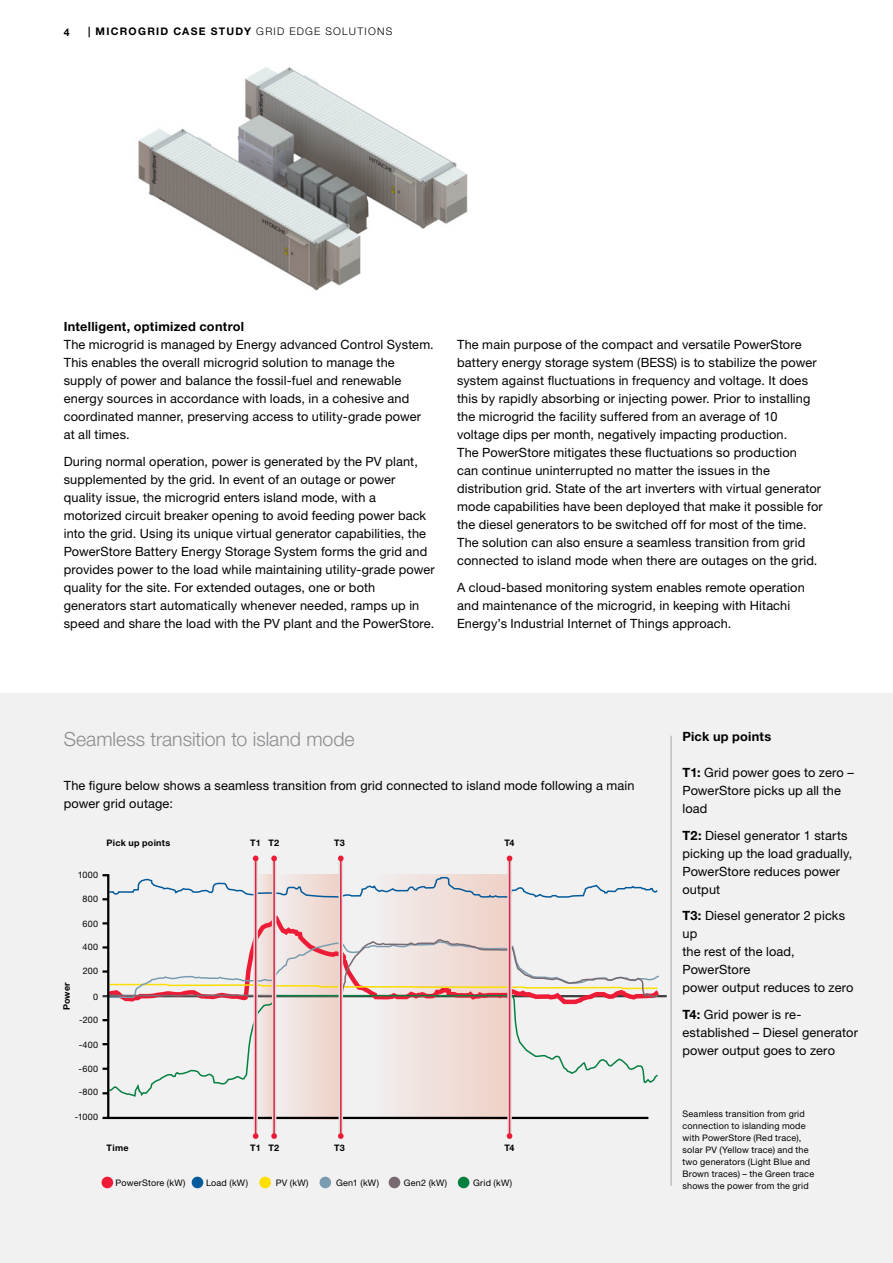
<style>
.page{position:relative;width:893px;height:1263px;background:#fff}
.page>*{position:absolute;margin:0;border:0;box-sizing:border-box;transform-origin:0 0}
.Quote_13pt_18pt{font:300 19.5px "Helvetica Neue LT Pro";color:#8a8c8e}
.Copytext_8_5pt_12pt{font:12.75px/18px "Helvetica Neue LT Pro";letter-spacing:.01em;color:#000}
.Paragraph_Title_8_5p{font:700 12.75px "Helvetica Neue LT Pro";letter-spacing:.02em;color:#000}
.t1{font:700 10.5px "Helvetica Neue LT Pro";letter-spacing:.125em;color:#000}
.Caption_6pt_8pt{font:9px/12px "Helvetica Neue LT Pro";letter-spacing:.025em;color:#000}
.Caption_6pt_8pt-2{font:700 9px "Helvetica Neue LT Pro";letter-spacing:.03em;color:#000}
.s1{font-weight:300}
.s2{font-weight:700}
</style>
<div class="page">
<img style="left:138px;top:67px;width:330px;height:224px">
<div style="left:0;top:694px;width:893px;height:569px;background:#f1f1f2"></div>
<hr style="left:108px;top:995px;width:559px;height:2px;background:#3d3d3c">
<div style="left:102px;top:1177px;width:11px;height:11px;background:#ed1b35;border-radius:50%"></div>
<div style="left:192px;top:1177px;width:11px;height:11px;background:#045b9b;border-radius:50%"></div>
<div style="left:259px;top:1177px;width:12px;height:11px;background:#fedf00;border-radius:50%"></div>
<div style="left:319px;top:1177px;width:12px;height:11px;background:#7b9cb0;border-radius:50%"></div>
<div style="left:389px;top:1177px;width:11px;height:11px;background:#796a71;border-radius:50%"></div>
<div style="left:458px;top:1177px;width:11px;height:11px;background:#068040;border-radius:50%"></div>
<svg style="left:253px;top:1120px;width:5px;height:13px"></svg>
<hr style="left:272px;top:856px;width:4px;height:283px;background:#dcddde">
<hr style="left:339px;top:856px;width:4px;height:283px;background:#dcddde">
<svg style="left:507px;top:1120px;width:5px;height:13px"></svg>
<svg style="left:253px;top:1133px;width:5px;height:6px"></svg>
<svg style="left:271px;top:1133px;width:6px;height:6px"></svg>
<svg style="left:338px;top:1133px;width:6px;height:6px"></svg>
<svg style="left:102px;top:856px;width:559px;height:264px"></svg>
<svg style="left:507px;top:1133px;width:5px;height:6px"></svg>
<hr style="left:670px;top:736px;width:2px;height:449px;background:#bcbec0">
<hr style="left:255px;top:858px;width:1px;height:278px;background:#ed1b35">
<hr style="left:273px;top:858px;width:2px;height:278px;background:#ed1b35">
<hr style="left:340px;top:858px;width:2px;height:278px;background:#ed1b35">
<hr style="left:509px;top:858px;width:1px;height:278px;background:#ed1b35">
<p class="t1" style="left:64px;top:25px;width:7px">4</p>
<p class="t1" style="left:88px;top:25px;width:306px">| MICROGRID CASE STUDY <span class="s1">GRID EDGE SOLUTIONS</span></p>
<p class="Paragraph_Title_8_5p" style="left:64px;top:319px;width:182px">Intelligent, optimized control</p>
<p class="Copytext_8_5pt_12pt" style="left:64px;top:336px;width:371px">The microgrid is managed by Energy advanced Control System.<br>This enables the overall microgrid solution to manage the supply of power and balance the fossil-fuel and renewable energy sources in accordance with loads, in a cohesive and coordinated manner, preserving access to utility-grade power at all times.</p>
<p class="Copytext_8_5pt_12pt" style="left:64px;top:452px;width:372px">During normal operation, power is generated by the PV plant, supplemented by the grid. In event of an outage or power quality issue, the microgrid enters island mode, with a motorized circuit breaker opening to avoid feeding power back into the grid. Using its unique virtual generator capabilities, the PowerStore Battery Energy Storage System forms the grid and provides power to the load while maintaining utility-grade power quality for the site. For extended outages, one or both generators start automatically whenever needed, ramps up in speed and share the load with the PV plant and the PowerStore.</p>
<p class="Copytext_8_5pt_12pt" style="left:457px;top:335px;width:367px">The main purpose of the compact and versatile PowerStore battery energy storage system (BESS) is to stabilize the power system against fluctuations in frequency and voltage. It does this by rapidly absorbing or injecting power. Prior to installing the microgrid the facility suffered from an average of 10 voltage dips per month, negatively impacting production.<br>The PowerStore mitigates these fluctuations so production<br>can continue uninterrupted no matter the issues in the distribution grid. State of the art inverters with virtual generator mode capabilities have been deployed that make it possible for the diesel generators to be switched off for most of the time.<br>The solution can also ensure a seamless transition from grid connected to island mode when there are outages on the grid.</p>
<p class="Copytext_8_5pt_12pt" style="left:457px;top:578px;width:349px">A cloud-based monitoring system enables remote operation and maintenance of the microgrid, in keeping with Hitachi<br>Energy’s Industrial Internet of Things approach.</p>
<p class="Quote_13pt_18pt" style="left:64px;top:727px;width:292px">Seamless transition to island mode</p>
<p class="Copytext_8_5pt_12pt" style="left:64px;top:776px;width:572px">The figure below shows a seamless transition from grid connected to island mode following a main power grid outage:</p>
<p class="Caption_6pt_8pt-2" style="left:107px;top:838px;width:65px">Pick up points</p>
<p class="Caption_6pt_8pt" style="left:78px;top:869px;width:22px">1000</p>
<p class="Caption_6pt_8pt" style="left:83px;top:892px;width:17px">800</p>
<p class="Caption_6pt_8pt" style="left:83px;top:917px;width:17px">600</p>
<p class="Caption_6pt_8pt" style="left:83px;top:941px;width:17px">400</p>
<p class="Caption_6pt_8pt-2" style="left:61px;top:1010px;width:30px;rotate:-90deg">Power</p>
<p class="Caption_6pt_8pt" style="left:83px;top:964px;width:17px">200</p>
<p class="Caption_6pt_8pt" style="left:93px;top:990px;width:7px">0</p>
<p class="Caption_6pt_8pt" style="left:79px;top:1014px;width:20px">-200</p>
<p class="Caption_6pt_8pt" style="left:79px;top:1039px;width:21px">-400</p>
<p class="Caption_6pt_8pt" style="left:79px;top:1062px;width:21px">-600</p>
<p class="Caption_6pt_8pt" style="left:79px;top:1086px;width:21px">-800</p>
<p class="Caption_6pt_8pt" style="left:75px;top:1111px;width:25px">-1000</p>
<p class="Caption_6pt_8pt-2" style="left:107px;top:1142px;width:23px">Time</p>
<p class="Caption_6pt_8pt-2" style="left:250px;top:838px;width:12px">T1</p>
<p class="Caption_6pt_8pt-2" style="left:268px;top:838px;width:12px">T2</p>
<p class="Caption_6pt_8pt-2" style="left:334px;top:838px;width:12px">T3</p>
<p class="Caption_6pt_8pt-2" style="left:250px;top:1142px;width:12px">T1</p>
<p class="Caption_6pt_8pt-2" style="left:268px;top:1142px;width:12px">T2</p>
<p class="Caption_6pt_8pt-2" style="left:334px;top:1142px;width:12px">T3</p>
<p class="Caption_6pt_8pt-2" style="left:504px;top:838px;width:12px">T4</p>
<p class="Caption_6pt_8pt-2" style="left:504px;top:1142px;width:12px">T4</p>
<p class="Caption_6pt_8pt" style="left:116px;top:1177px;width:71px">PowerStore (kW)</p>
<p class="Caption_6pt_8pt" style="left:206px;top:1177px;width:44px">Load (kW)</p>
<p class="Caption_6pt_8pt" style="left:276px;top:1177px;width:34px">PV (kW)</p>
<p class="Caption_6pt_8pt" style="left:336px;top:1177px;width:44px">Gen1 (kW)</p>
<p class="Caption_6pt_8pt" style="left:404px;top:1177px;width:45px">Gen2 (kW)</p>
<p class="Caption_6pt_8pt" style="left:473px;top:1177px;width:40px">Grid (kW)</p>
<p class="Paragraph_Title_8_5p" style="left:682px;top:729px;width:90px">Pick up points</p>
<p class="Copytext_8_5pt_12pt" style="left:682px;top:763px;width:173px"><span class="s2">T1:</span> Grid power goes to zero –</p>
<p class="Copytext_8_5pt_12pt" style="left:682px;top:781px;width:160px">PowerStore picks up all the load</p>
<p class="Copytext_8_5pt_12pt" style="left:682px;top:826px;width:167px"><span class="s2">T2:</span> Diesel generator 1 starts</p>
<p class="Copytext_8_5pt_12pt" style="left:682px;top:844px;width:171px">picking up the load gradually,</p>
<p class="Copytext_8_5pt_12pt" style="left:682px;top:862px;width:159px">PowerStore reduces power output</p>
<p class="Copytext_8_5pt_12pt" style="left:682px;top:906px;width:164px"><span class="s2">T3:</span> Diesel generator 2 picks up</p>
<p class="Copytext_8_5pt_12pt" style="left:682px;top:942px;width:114px">the rest of the load,<br>PowerStore</p>
<p class="Copytext_8_5pt_12pt" style="left:682px;top:978px;width:172px">power output reduces to zero</p>
<p class="Copytext_8_5pt_12pt" style="left:682px;top:1005px;width:177px"><span class="s2">T4:</span> Grid power is re&shy;established – Diesel generator power output goes to zero</p>
<p class="Caption_6pt_8pt" style="left:682px;top:1107px;width:133px">Seamless transition from grid connection to islanding mode with PowerStore (Red trace), solar PV (Yellow trace) and the two generators (Light Blue and<br>Brown traces) – the Green trace shows the power from the grid</p>
</div>
